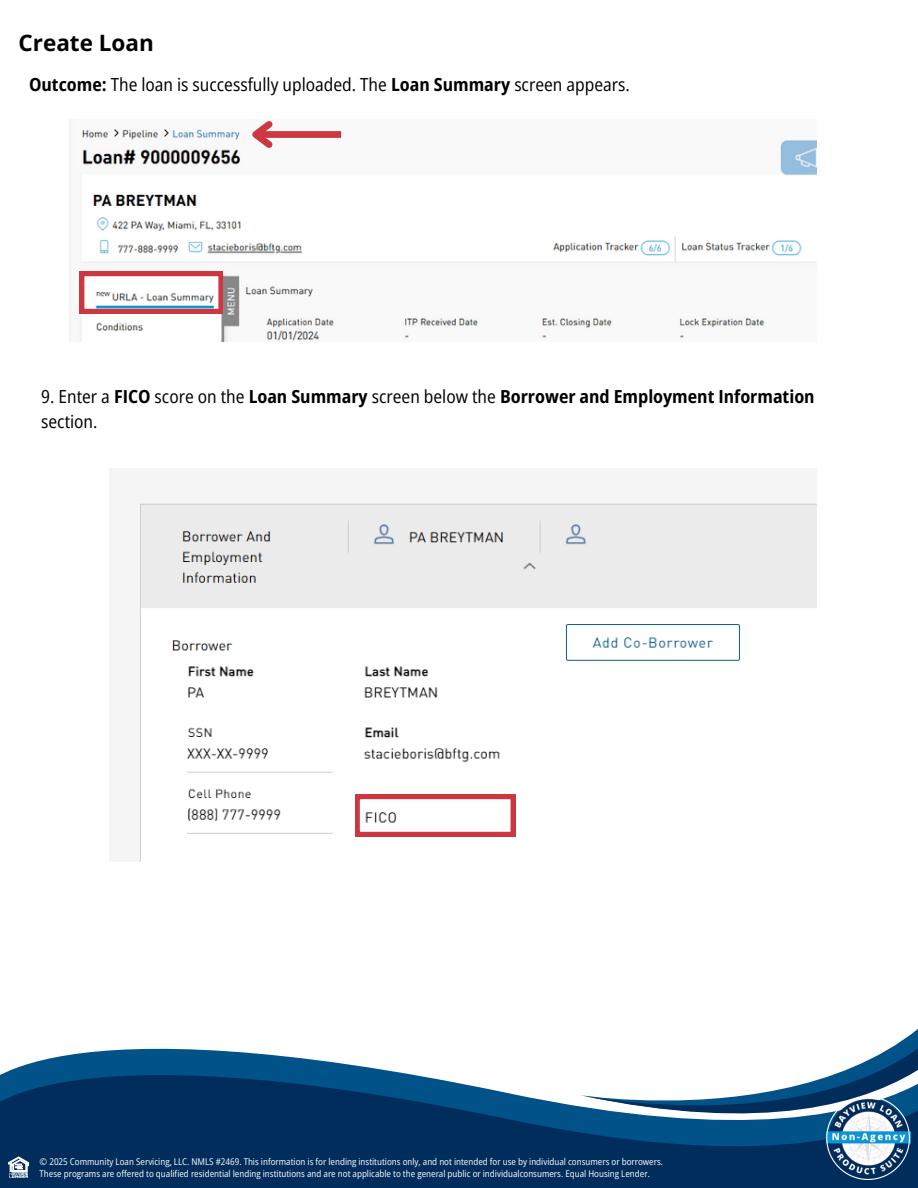
<style>
.page{position:relative;width:918px;height:1188px;background:#fff}
.page>*{position:absolute;margin:0;border:0;box-sizing:border-box;transform-origin:0 0}
.t1{font:700 22.5px "Open Sans";color:#000}
.t2{font:700 semi-condensed 18px/24.8px "Open Sans";color:#000}
.t3{font:semi-condensed 18px "Open Sans";color:#000}
.t4{font:semi-condensed 9.3px/11.6px "Open Sans";color:#fbfbfb}
.s1{font-weight:700}
.s2{font-weight:400}
</style>
<div class="page">
<svg style="left:0;top:1048px;width:574px;height:140px;background:#214f79"></svg>
<svg style="left:574px;top:1029px;width:344px;height:159px"></svg>
<svg style="left:8px;top:1156px;width:21px;height:22px"></svg>
<img style="left:826px;top:1096px;width:85px;height:85px">
<svg style="left:826px;top:1096px;width:84px;height:84px"></svg>
<img style="left:70px;top:119px;width:747px;height:222px">
<div style="left:256px;top:131px;width:85px;height:7px;background:#cd3742"></div>
<svg style="left:244px;top:119px;width:35px;height:35px"></svg>
<svg style="left:80px;top:272px;width:143px;height:41px"></svg>
<img style="left:140px;top:503px;width:676px;height:358px">
<svg style="left:355px;top:795px;width:160px;height:41px"></svg>
<p class="t1" style="left:19px;top:27px;width:137px">Create Loan</p>
<p class="t3" style="left:29px;top:71px;width:602px"><span class="s1">Outcome:</span> The loan is successfully uploaded. The <span class="s1">Loan Summary</span> screen appears.</p>
<h2 class="t2" style="left:41px;top:383px;width:775px"><span class="s2">9. Enter a</span> FICO <span class="s2">score on the</span> Loan Summary <span class="s2">screen below the</span> Borrower and Employment Information <span class="s2">section.</span></h2>
<h1 class="t4" style="left:40px;top:1156px;width:625px">© 2025 Community Loan Servicing, LLC. NMLS #2469. This information is for lending institutions only, and not intended for use by individual consumers or borrowers.<br>These programs are offered to qualified residential lending institutions and are not applicable to the general public or individualconsumers. Equal Housing Lender.</h1>
</div>
